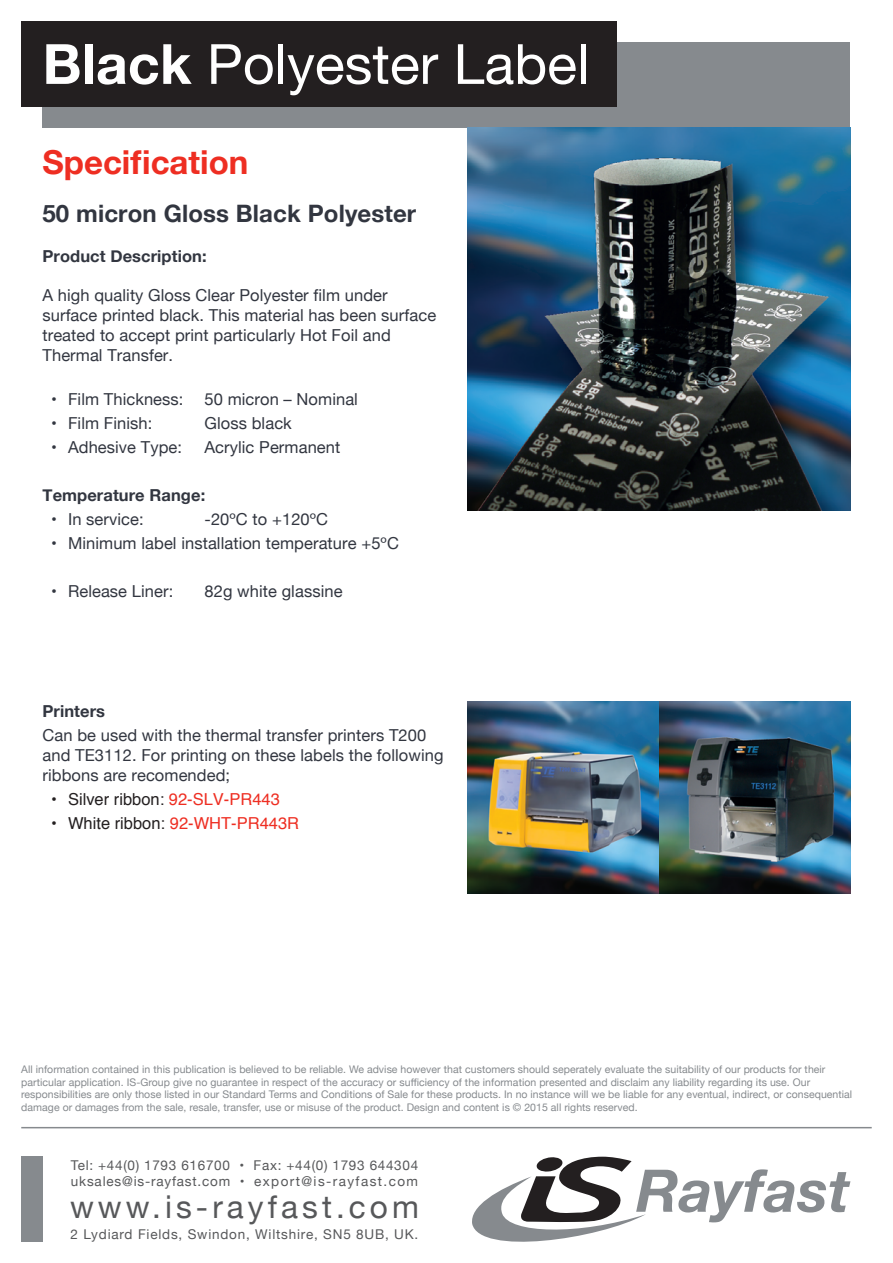
<style>
.page{position:relative;width:893px;height:1263px;background:#fff}
.page>*{position:absolute;margin:0;border:0;box-sizing:border-box;transform-origin:0 0}
.t1{font:55.5px "Helvetica Neue";color:#fff}
.t2{font:700 33px "Helvetica Neue";color:#ee2e22}
.t3{font:31.5px "Helvetica Neue";letter-spacing:.13em;color:#57585a}
.t4{font:700 24px "Helvetica Neue";letter-spacing:.005em;color:#323640}
.t5{font:16.5px/19.8px "Helvetica Neue";letter-spacing:.005em;color:#323640}
.t6{font:16.5px "Helvetica";color:#231f20}
.t7{font:700 16.5px "Helvetica Neue";letter-spacing:.005em;color:#323640}
.t8{font:13.5px/16.5px "Helvetica Neue";letter-spacing:.06em;color:#57585a}
.t9{font:10.5px/12.6px "Helvetica Neue";letter-spacing:.005em;color:#868a8e}
.s1{font-weight:700}
.s2{color:#ee2e22}
</style>
<div class="page">
<div style="left:43px;top:43px;width:807px;height:85px;background:#868a8e"></div>
<hr style="left:21px;top:1127px;width:851px;height:1px;background:#868a8e">
<svg style="left:472px;top:1157px;width:378px;height:85px"></svg>
<div style="left:21px;top:1157px;width:22px;height:85px;background:#868a8e"></div>
<div style="left:21px;top:21px;width:596px;height:85px;background:#231f20"></div>
<img style="left:468px;top:128px;width:382px;height:382px">
<img style="left:468px;top:702px;width:382px;height:191px">
<h1 class="t1" style="left:43px;top:24px;width:548px"><span class="s1">Black</span> Polyester Label</h1>
<h2 class="t2" style="left:43px;top:136px;width:207px">Specification</h2>
<h3 class="t4" style="left:43px;top:195px;width:375px">50 micron Gloss Black Polyester</h3>
<h3 class="t7" style="left:43px;top:243px;width:166px">Product Description:</h3>
<h3 class="t5" style="left:43px;top:287px;width:395px">A high quality Gloss Clear Polyester film under surface printed black. This material has been surface treated to accept print particularly Hot Foil and Thermal Transfer.</h3>
<h3 class="t5" style="left:51px;top:390px;width:134px">• Film Thickness:</h3>
<h3 class="t5" style="left:205px;top:390px;width:155px">50 micron – Nominal</h3>
<h3 class="t5" style="left:51px;top:414px;width:103px">• Film Finish:</h3>
<h3 class="t5" style="left:205px;top:414px;width:89px">Gloss black</h3>
<h3 class="t5" style="left:51px;top:438px;width:133px">• Adhesive Type:</h3>
<h3 class="t5" style="left:205px;top:438px;width:137px">Acrylic Permanent</h3>
<h3 class="t7" style="left:43px;top:482px;width:164px">Temperature Range:</h3>
<h3 class="t5" style="left:51px;top:510px;width:94px">• In service:</h3>
<h3 class="t5" style="left:205px;top:510px;width:125px">-20ºC to +120ºC</h3>
<h3 class="t5" style="left:51px;top:534px;width:349px">• Minimum label installation temperature +5ºC</h3>
<h3 class="t5" style="left:51px;top:582px;width:124px">• Release Liner:</h3>
<h3 class="t5" style="left:205px;top:582px;width:139px">82g white glassine</h3>
<h3 class="t7" style="left:43px;top:698px;width:64px">Printers</h3>
<h3 class="t5" style="left:43px;top:727px;width:403px">Can be used with the thermal transfer printers T200 and TE3112. For printing on these labels the following ribbons are recomended;</h3>
<h3 class="t6" style="left:51px;top:786px;width:230px">• Silver ribbon: <span class="s2">92-SLV-PR443</span></h3>
<h3 class="t6" style="left:51px;top:811px;width:250px">• White ribbon: <span class="s2">92-WHT-PR443R</span></h3>
<p class="t9" style="left:21px;top:1064px;width:832px">All information contained in this publication is believed to be reliable. We advise however that customers should seperately evaluate the suitability of our products for their particular application. IS-Group give no guarantee in respect of the accuracy or sufficiency of the information presented and disclaim any liability regarding its use. Our responsibilities are only those listed in our Standard Terms and Conditions of Sale for these products. In no instance will we be liable for any eventual, indirect, or consequential damage or damages from the sale, resale, transfer, use or misuse of the product. Design and content is © 2015 all rights reserved.</p>
<p class="t8" style="left:71px;top:1157px;width:349px">Tel: +44(0) 1793 616700 • Fax: +44(0) 1793 644304 uksales@is-rayfast.com • export@is-rayfast.com</p>
<h3 class="t3" style="left:70px;top:1183px;width:350px">www.is-rayfast.com</h3>
<p class="t8" style="left:71px;top:1226px;width:349px">2 Lydiard Fields, Swindon, Wiltshire, SN5 8UB, UK.</p>
</div>
